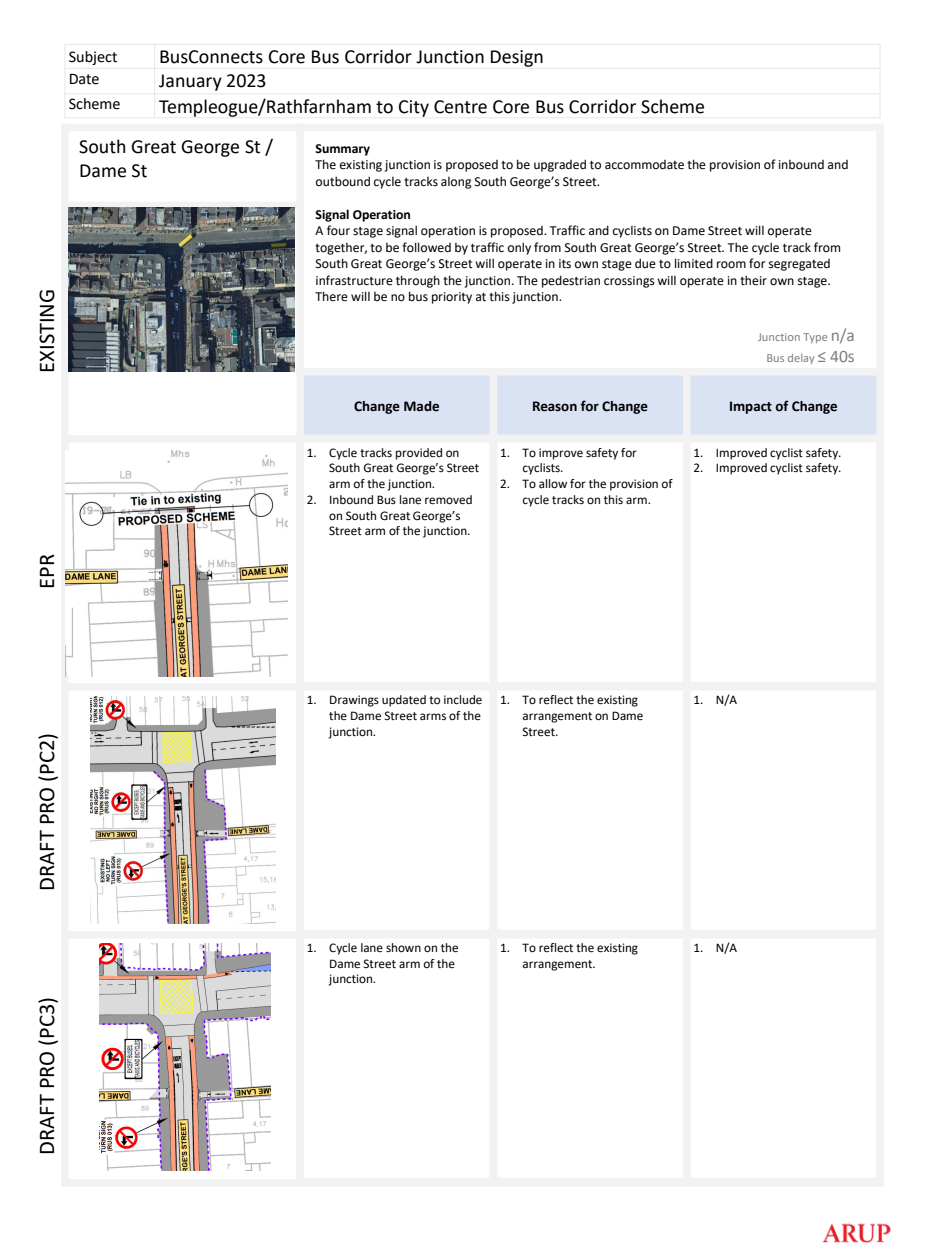
<style>
.page{position:relative;width:945px;height:1260px;background:#fff}
.page>*{position:absolute;margin:0;border:0;box-sizing:border-box;transform-origin:0 0}
.t1{font:22.5px "Calibri";color:#000}
.t2{font:20px/24px "Calibri";color:#000}
.t3{font:16.25px "Calibri";color:#000}
.t4{font:700 15px "Calibri";color:#000}
.t5{font:13.88px "Calibri";color:#000}
.t6{font:13.75px/16.5px "Calibri";color:#000}
.t7{font:700 13.75px "Calibri";letter-spacing:-.005em;color:#000}
.t8{font:13.25px/15.8px "Calibri";color:#000}
.t9{font:12.5px/21.8px "Calibri";color:#7f7f7f;text-align:right}
.s1{font-size:17.5px}
</style>
<div class="page">
<div style="left:300px;top:372px;width:193px;height:67px;background:#dae3f3"></div>
<div style="left:493px;top:372px;width:194px;height:67px;background:#dae3f3"></div>
<div style="left:687px;top:372px;width:193px;height:67px;background:#dae3f3"></div>
<div style="left:296px;top:124px;width:8px;height:1063px;background:#f2f2f2"></div>
<div style="left:490px;top:368px;width:7px;height:819px;background:#f2f2f2"></div>
<div style="left:683px;top:368px;width:8px;height:819px;background:#f2f2f2"></div>
<div style="left:61px;top:202px;width:243px;height:7px;background:#f2f2f2"></div>
<div style="left:296px;top:368px;width:588px;height:8px;background:#f2f2f2"></div>
<div style="left:61px;top:435px;width:823px;height:7px;background:#f2f2f2"></div>
<div style="left:61px;top:683px;width:823px;height:8px;background:#f2f2f2"></div>
<div style="left:61px;top:931px;width:823px;height:8px;background:#f2f2f2"></div>
<div style="left:61px;top:124px;width:8px;height:1063px;background:#f2f2f2"></div>
<div style="left:876px;top:124px;width:8px;height:1063px;background:#f2f2f2"></div>
<div style="left:61px;top:124px;width:823px;height:7px;background:#f2f2f2"></div>
<div style="left:61px;top:1179px;width:823px;height:8px;background:#f2f2f2"></div>
<img style="left:822px;top:1223px;width:69px;height:20px">
<hr style="left:154px;top:44px;width:1px;height:74px;background:#e7e6e6">
<hr style="left:65px;top:68px;width:815px;height:1px;background:#e7e6e6">
<hr style="left:65px;top:93px;width:815px;height:1px;background:#e7e6e6">
<hr style="left:65px;top:44px;width:1px;height:74px;background:#e7e6e6">
<hr style="left:880px;top:44px;width:1px;height:74px;background:#e7e6e6">
<hr style="left:65px;top:44px;width:815px;height:1px;background:#e7e6e6">
<hr style="left:65px;top:117px;width:815px;height:1px;background:#e7e6e6">
<div style="left:296px;top:434px;width:588px;height:8px;background:#f2f2f2"></div>
<div style="left:296px;top:682px;width:588px;height:8px;background:#f2f2f2"></div>
<div style="left:296px;top:930px;width:588px;height:7px;background:#f2f2f2"></div>
<div style="left:296px;top:1178px;width:588px;height:7px;background:#f2f2f2"></div>
<img style="left:69px;top:207px;width:225px;height:165px">
<img style="left:90px;top:696px;width:185px;height:227px">
<img style="left:99px;top:944px;width:172px;height:227px">
<img style="left:65px;top:450px;width:222px;height:227px">
<h1 class="t1" style="left:37px;top:373px;width:85px;rotate:-90deg">EXISTING</h1>
<h1 class="t1" style="left:37px;top:589px;width:36px;rotate:-90deg">EPR</h1>
<p class="t3" style="left:69px;top:50px;width:50px">Subject</p>
<h2 class="t2" style="left:159px;top:46px;width:386px">BusConnects Core Bus Corridor Junction Design</h2>
<p class="t3" style="left:69px;top:71px;width:32px">Date</p>
<h2 class="t2" style="left:159px;top:70px;width:109px">January 2023</h2>
<p class="t3" style="left:69px;top:97px;width:54px">Scheme</p>
<h2 class="t2" style="left:159px;top:96px;width:547px">Templeogue/Rathfarnham to City Centre Core Bus Corridor Scheme</h2>
<p class="t7" style="left:316px;top:142px;width:56px">Summary</p>
<p class="t6" style="left:316px;top:158px;width:535px">The existing junction is proposed to be upgraded to accommodate the provision of inbound and outbound cycle tracks along South George’s Street.</p>
<p class="t7" style="left:316px;top:208px;width:97px">Signal Operation</p>
<p class="t6" style="left:316px;top:224px;width:498px">A four stage signal operation is proposed. Traffic and cyclists on Dame Street will operate</p>
<p class="t5" style="left:316px;top:241px;width:527px">together, to be followed by traffic only from South Great George’s Street. The cycle track from</p>
<p class="t6" style="left:316px;top:257px;width:517px;text-align:justify">South Great George’s Street will operate in its own stage due to limited room for segregated infrastructure through the junction. The pedestrian crossings will operate in their own stage.<br>There will be no bus priority at this junction.</p>
<h2 class="t2" style="left:79px;top:136px;width:195px">South Great George St /<br>Dame St</h2>
<p class="t9" style="left:758px;top:327px;width:98px">Junction Type <span class="s1">n/a<br></span>Bus delay <span class="s1">≤ 40s</span></p>
<p class="t4" style="left:354px;top:400px;width:87px">Change Made</p>
<p class="t4" style="left:532px;top:400px;width:117px">Reason for Change</p>
<p class="t4" style="left:729px;top:400px;width:110px">Impact of Change</p>
<p class="t8" style="left:329px;top:445px;width:152px;text-indent:-23px">1. Cycle tracks provided on<br>South Great George’s Street arm of the junction.</p>
<p class="t8" style="left:329px;top:493px;width:145px;text-indent:-23px">2. Inbound Bus lane removed on South Great George’s<br>Street arm of the junction.</p>
<p class="t8" style="left:523px;top:445px;width:116px;text-indent:-22px">1. To improve safety for cyclists.</p>
<p class="t8" style="left:500px;top:477px;width:174px;text-align:center">2. To allow for the provision of cycle tracks on this arm.</p>
<p class="t8" style="left:693px;top:445px;width:150px">1. Improved cyclist safety.</p>
<p class="t8" style="left:693px;top:461px;width:150px">2. Improved cyclist safety.</p>
<h1 class="t1" style="left:37px;top:891px;width:159px;rotate:-90deg">DRAFT PRO (PC2)</h1>
<h1 class="t1" style="left:37px;top:1155px;width:159px;rotate:-90deg">DRAFT PRO (PC3)</h1>
<p class="t8" style="left:329px;top:693px;width:155px;text-align:justify;text-indent:-23px">1. Drawings updated to include the Dame Street arms of the junction.</p>
<p class="t8" style="left:523px;top:693px;width:122px;text-indent:-22px">1. To reflect the existing arrangement on Dame<br>Street.</p>
<p class="t8" style="left:693px;top:693px;width:45px">1. N/A</p>
<p class="t8" style="left:329px;top:941px;width:131px;text-indent:-23px">1. Cycle lane shown on the<br>Dame Street arm of the junction.</p>
<p class="t8" style="left:523px;top:941px;width:117px;text-indent:-22px">1. To reflect the existing arrangement.</p>
<p class="t8" style="left:693px;top:941px;width:45px">1. N/A</p>
</div>
